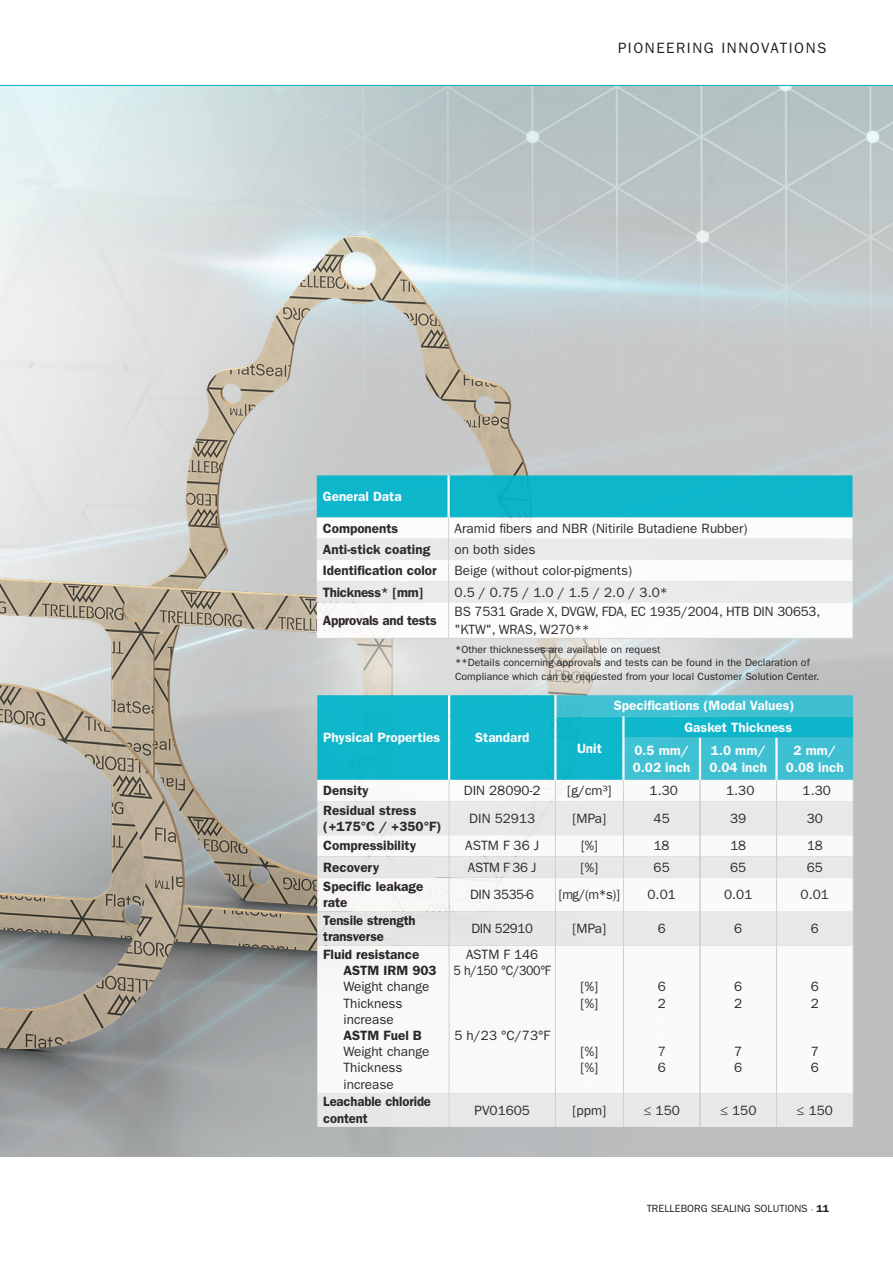
<style>
.page{position:relative;width:893px;height:1263px;background:#fff}
.page>*{position:absolute;margin:0;border:0;box-sizing:border-box;transform-origin:0 0}
.t1{font:15px "ITC Franklin Gothic Std";letter-spacing:.105em;color:#231f20}
.t2{font:13.5px/16.2px "ITC Franklin Gothic Std";color:#231f20}
.t3{font:600 13.5px/16.2px "ITC Franklin Gothic Std";color:#231f20}
.t4{font:600 13.5px/16.2px "ITC Franklin Gothic Std";color:#fff}
.t5{font:600 13.5px "ITC Franklin Gothic Std";letter-spacing:-.02em;color:#231f20}
.t6{font:13.5px/16.2px "ITC Franklin Gothic Std";letter-spacing:-.03em;color:#231f20;text-align:center}
.t7{font:13.5px "ITC Franklin Gothic Std";color:#231f20;scale:.96 1}
.t8{font:10.5px/13.5px "ITC Franklin Gothic Std";letter-spacing:.005em;color:#231f20}
.s1{font-weight:600}
</style>
<div class="page">
<img style="left:0;top:288px;width:893px;height:869px">
<svg style="left:0;top:86px;width:893px;height:202px"></svg>
<hr style="left:0;top:85px;width:893px;height:1px;background:#00b5cb">
<svg style="left:317px;top:475px;width:536px;height:163px"></svg>
<hr style="left:448px;top:602px;width:1px;height:36px;background:#d1d2d4">
<hr style="left:447px;top:475px;width:3px;height:42px;background:#fff">
<hr style="left:317px;top:638px;width:132px;height:1px;background:#d1d2d4">
<hr style="left:449px;top:638px;width:404px;height:1px;background:#d1d2d4">
<div style="left:317px;top:1093px;width:536px;height:34px;background:#e8e8ea"></div>
<svg style="left:317px;top:878px;width:536px;height:215px"></svg>
<hr style="left:449px;top:878px;width:1px;height:33px;background:#d1d2d4">
<hr style="left:555px;top:878px;width:1px;height:33px;background:#d1d2d4">
<hr style="left:853px;top:878px;width:1px;height:33px;background:#d1d2d4">
<hr style="left:449px;top:911px;width:1px;height:34px;background:#d1d2d4">
<hr style="left:555px;top:911px;width:1px;height:34px;background:#d1d2d4">
<hr style="left:853px;top:911px;width:1px;height:34px;background:#d1d2d4">
<hr style="left:449px;top:945px;width:1px;height:148px;background:#d1d2d4">
<hr style="left:555px;top:945px;width:1px;height:148px;background:#d1d2d4">
<hr style="left:853px;top:945px;width:1px;height:148px;background:#d1d2d4">
<hr style="left:449px;top:1093px;width:1px;height:34px;background:#d1d2d4">
<hr style="left:555px;top:1093px;width:1px;height:34px;background:#d1d2d4">
<hr style="left:853px;top:1093px;width:1px;height:34px;background:#d1d2d4">
<hr style="left:623px;top:878px;width:1px;height:33px;background:#d1d2d4">
<hr style="left:776px;top:878px;width:1px;height:33px;background:#d1d2d4">
<hr style="left:623px;top:911px;width:1px;height:34px;background:#d1d2d4">
<hr style="left:776px;top:911px;width:1px;height:34px;background:#d1d2d4">
<hr style="left:623px;top:945px;width:1px;height:148px;background:#d1d2d4">
<hr style="left:776px;top:945px;width:1px;height:148px;background:#d1d2d4">
<hr style="left:623px;top:1093px;width:1px;height:34px;background:#d1d2d4">
<hr style="left:776px;top:1093px;width:1px;height:34px;background:#d1d2d4">
<svg style="left:317px;top:695px;width:537px;height:183px"></svg>
<hr style="left:700px;top:878px;width:1px;height:33px;background:#bcbdc0">
<hr style="left:700px;top:911px;width:1px;height:34px;background:#bcbdc0">
<hr style="left:700px;top:945px;width:1px;height:148px;background:#bcbdc0">
<hr style="left:700px;top:1093px;width:1px;height:34px;background:#bcbdc0">
<hr style="left:699px;top:738px;width:2px;height:42px;background:#fff">
<hr style="left:622px;top:716px;width:3px;height:22px;background:#fff">
<hr style="left:622px;top:738px;width:3px;height:42px;background:#fff">
<svg style="left:588px;top:1040px;width:1px;height:53px"></svg>
<svg style="left:661px;top:1017px;width:1px;height:76px"></svg>
<p class="t1" style="left:618px;top:39px;width:210px">PIONEERING INNOVATIONS</p>
<p class="t4" style="left:323px;top:488px;width:80px">General Data</p>
<p class="t3" style="left:323px;top:520px;width:77px">Components</p>
<p class="t2" style="left:455px;top:520px;width:294px">Aramid fibers and NBR (Nitirile Butadiene Rubber)</p>
<p class="t3" style="left:323px;top:541px;width:109px">Anti-stick coating</p>
<p class="t2" style="left:455px;top:541px;width:82px">on both sides</p>
<p class="t3" style="left:323px;top:563px;width:115px">Identification color</p>
<p class="t2" style="left:455px;top:563px;width:179px">Beige (without color-pigments)</p>
<p class="t5" style="left:323px;top:584px;width:102px">Thickness* [mm]</p>
<p class="t2" style="left:455px;top:584px;width:215px">0.5 / 0.75 / 1.0 / 1.5 / 2.0 / 3.0*</p>
<p class="t5" style="left:323px;top:612px;width:115px">Approvals and tests</p>
<p class="t2" style="left:455px;top:603px;width:367px;line-height:18px">BS 7531 Grade X, DVGW, FDA, EC 1935/2004, HTB DIN 30653, "KTW", WRAS, W270**</p>
<p class="t8" style="left:455px;top:642px;width:207px">*Other thicknesses are available on request</p>
<p class="t8" style="left:455px;top:656px;width:366px">**Details concerning approvals and tests can be found in the Declaration of<br>Compliance which can be requested from your local Customer Solution Center.</p>
<p class="t4" style="left:323px;top:729px;width:118px">Physical Properties</p>
<p class="t4" style="left:475px;top:729px;width:56px">Standard</p>
<p class="t4" style="left:577px;top:740px;width:26px">Unit</p>
<p class="t4" style="left:614px;top:698px;width:182px">Specifications (Modal Values)</p>
<p class="t4" style="left:634px;top:715px;width:159px;line-height:23.5px;text-indent:50px">Gasket Thickness<br>0.5 mm/</p>
<p class="t4" style="left:633px;top:759px;width:59px">0.02 inch</p>
<p class="t4" style="left:709px;top:743px;width:59px">1.0 mm/<br>0.04 inch</p>
<p class="t4" style="left:786px;top:743px;width:59px;text-align:center">2 mm/<br>0.08 inch</p>
<p class="t3" style="left:323px;top:782px;width:47px">Density</p>
<p class="t2" style="left:464px;top:782px;width:78px">DIN 28090-2</p>
<p class="t2" style="left:567px;top:782px;width:46px">[g/cm³]</p>
<p class="t2" style="left:650px;top:782px;width:30px">1.30</p>
<p class="t2" style="left:726px;top:782px;width:30px">1.30</p>
<p class="t2" style="left:803px;top:782px;width:30px">1.30</p>
<p class="t3" style="left:323px;top:802px;width:120px">Residual stress (+175°C / +350°F)</p>
<p class="t2" style="left:469px;top:810px;width:67px">DIN 52913</p>
<p class="t2" style="left:573px;top:810px;width:35px">[MPa]</p>
<p class="t2" style="left:654px;top:810px;width:18px">45</p>
<p class="t2" style="left:730px;top:810px;width:18px">39</p>
<p class="t2" style="left:807px;top:810px;width:18px">30</p>
<p class="t3" style="left:323px;top:838px;width:94px">Compressibility</p>
<p class="t2" style="left:465px;top:838px;width:75px">ASTM F 36 J</p>
<p class="t2" style="left:581px;top:838px;width:18px">[%]</p>
<p class="t2" style="left:654px;top:838px;width:17px">18</p>
<p class="t2" style="left:730px;top:838px;width:17px">18</p>
<p class="t2" style="left:807px;top:838px;width:17px">18</p>
<p class="t3" style="left:323px;top:859px;width:58px">Recovery</p>
<p class="t2" style="left:468px;top:859px;width:70px">ASTM F 36 J</p>
<p class="t2" style="left:581px;top:859px;width:19px">[%]</p>
<p class="t2" style="left:654px;top:859px;width:18px">65</p>
<p class="t2" style="left:730px;top:859px;width:18px">65</p>
<p class="t2" style="left:807px;top:859px;width:18px">65</p>
<p class="t3" style="left:323px;top:878px;width:102px">Specific leakage rate</p>
<p class="t2" style="left:470px;top:887px;width:65px">DIN 3535-6</p>
<p class="t7" style="left:559px;top:887px;width:65px">[mg/(m*s)]</p>
<p class="t2" style="left:647px;top:887px;width:30px">0.01</p>
<p class="t2" style="left:724px;top:887px;width:30px">0.01</p>
<p class="t2" style="left:801px;top:887px;width:30px">0.01</p>
<p class="t3" style="left:323px;top:912px;width:94px">Tensile strength transverse</p>
<p class="t6" style="left:472px;top:921px;width:63px">DIN 52910</p>
<p class="t2" style="left:573px;top:921px;width:35px">[MPa]</p>
<p class="t2" style="left:658px;top:921px;width:9px">6</p>
<p class="t2" style="left:734px;top:921px;width:10px">6</p>
<p class="t2" style="left:811px;top:921px;width:9px">6</p>
<p class="t3" style="left:344px;top:946px;width:95px;text-indent:-20px">Fluid resistance<br>ASTM IRM 903</p>
<p class="t2" style="left:344px;top:979px;width:87px">Weight change<br>Thickness increase</p>
<p class="t3" style="left:344px;top:1027px;width:80px">ASTM Fuel B</p>
<p class="t2" style="left:344px;top:1044px;width:87px">Weight change<br>Thickness increase</p>
<p class="t6" style="left:454px;top:946px;width:99px">ASTM F 146<br>5 h/150 °C/300°F</p>
<p class="t2" style="left:581px;top:979px;width:19px">[%] [%]</p>
<p class="t2" style="left:581px;top:1044px;width:19px">[%] [%]</p>
<p class="t2" style="left:658px;top:979px;width:10px">6<br>2</p>
<p class="t2" style="left:658px;top:1044px;width:10px">7<br>6</p>
<p class="t2" style="left:734px;top:979px;width:10px">6<br>2</p>
<p class="t2" style="left:734px;top:1044px;width:10px">7<br>6</p>
<p class="t2" style="left:811px;top:979px;width:10px">6<br>2</p>
<p class="t2" style="left:811px;top:1044px;width:10px">7<br>6</p>
<p class="t2" style="left:454px;top:1027px;width:97px">5 h/23 °C/73°F</p>
<p class="t3" style="left:323px;top:1094px;width:109px">Leachable chloride content</p>
<p class="t2" style="left:474px;top:1102px;width:57px">PV01605</p>
<p class="t2" style="left:573px;top:1102px;width:35px">[ppm]</p>
<p class="t2" style="left:643px;top:1102px;width:38px">≤ 150</p>
<p class="t2" style="left:720px;top:1102px;width:38px">≤ 150</p>
<p class="t2" style="left:797px;top:1102px;width:38px">≤ 150</p>
<p class="t8" style="left:647px;top:1202px;width:184px">TRELLEBORG SEALING SOLUTIONS ˙ <span class="s1">11</span></p>
</div>
